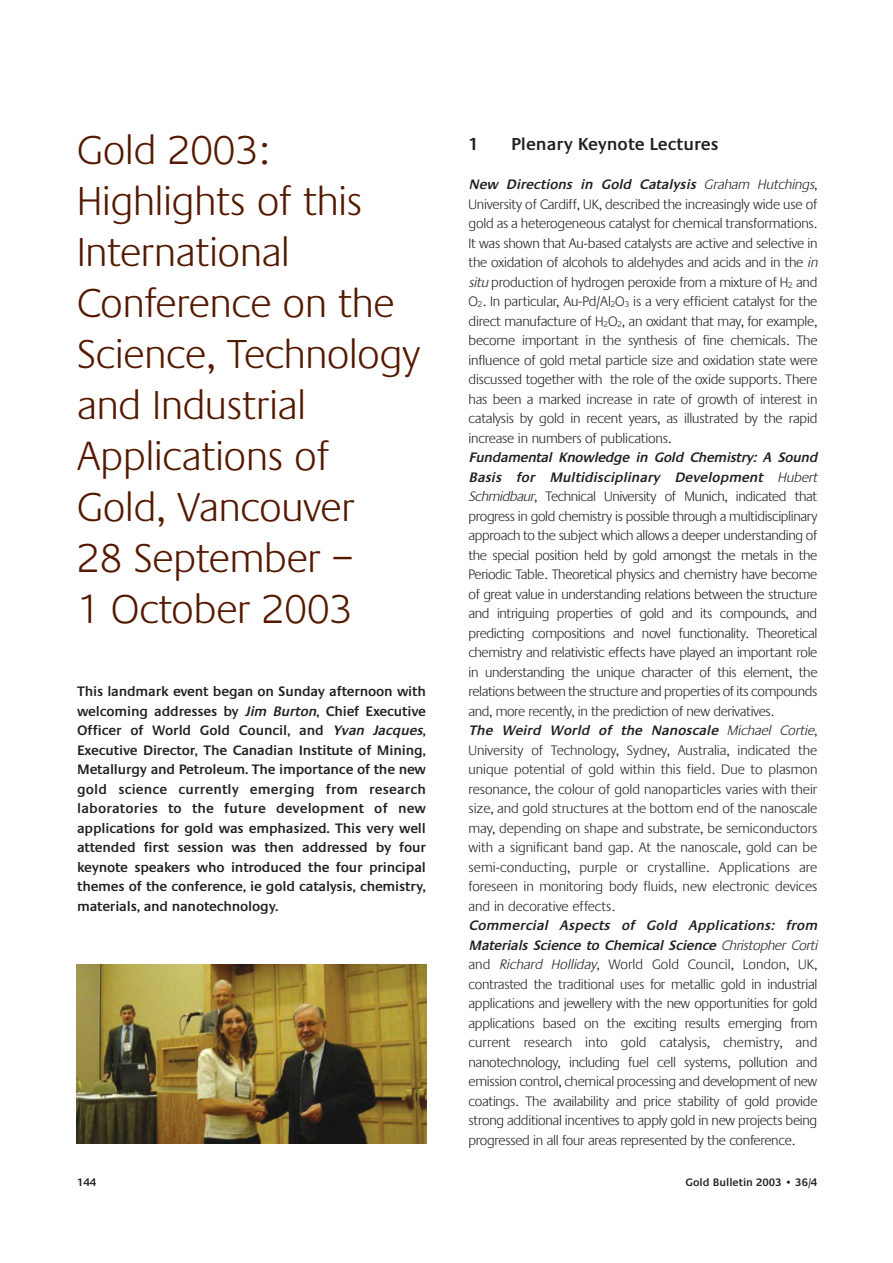
<style>
.page{position:relative;width:893px;height:1263px;background:#fff}
.page>*{position:absolute;margin:0;border:0;box-sizing:border-box;transform-origin:0 0}
.t1{font:300 42px/51px "Praxis EF";color:#541900}
.t2{font:600 18px "Praxis EF";color:#231f20}
.t3{font:300 14.25px/19.5px "Praxis EF";letter-spacing:-.015em;color:#231f20}
.t4{font:600 14.25px/19.5px "Praxis EF";letter-spacing:-.01em;color:#231f20;text-align:justify}
.t5{font:600 11.25px "Praxis EF";color:#231f20}
.s1{font-style:italic}
.s2{font-weight:600;font-style:italic}
.s3{font-size:8.55px}
</style>
<div class="page">
<img style="left:77px;top:965px;width:350px;height:178px">
<h1 class="t1" style="left:77px;top:128px;width:344px">Gold 2003:<br>Highlights of this<br>International<br>Conference on the<br>Science, Technology and Industrial<br>Applications of<br>Gold, Vancouver<br>28 September –<br>1 October 2003</h1>
<p class="t4" style="left:77px;top:682px;width:350px">This landmark event began on Sunday afternoon with welcoming addresses by <span class="s1">Jim Burton</span>, Chief Executive Officer of World Gold Council, and <span class="s1">Yvan Jacques</span>, Executive Director, The Canadian Institute of Mining, Metallurgy and Petroleum. The importance of the new gold science currently emerging from research laboratories to the future development of new applications for gold was emphasized. This very well attended first session was then addressed by four keynote speakers who introduced the four principal themes of the conference, ie gold catalysis, chemistry, materials, and nanotechnology.</p>
<p class="t2" style="left:468px;top:137px;width:12px">1</p>
<p class="t2" style="left:511px;top:137px;width:209px">Plenary Keynote Lectures</p>
<p class="t3" style="left:468px;top:176px;width:353px"><span class="s2">New Directions in Gold Catalysis</span> <span class="s1">Graham Hutchings</span>, University of Cardiff, UK, described the increasingly wide use of gold as a heterogeneous catalyst for chemical transformations.<br>It was shown that Au-based catalysts are active and selective in the oxidation of alcohols to aldehydes and acids and in the <span class="s1">in situ</span>production of hydrogen peroxide from a mixture of H<span class="s3">2</span> and O<span class="s3">2</span>. In particular, Au-Pd/Al<span class="s3">2</span>O<span class="s3">3</span> is a very efficient catalyst for the direct manufacture of H<span class="s3">2</span>O<span class="s3">2</span>, an oxidant that may, for example, become important in the synthesis of fine chemicals. The influence of gold metal particle size and oxidation state were discussed together with the role of the oxide supports. There has been a marked increase in rate of growth of interest in catalysis by gold in recent years, as illustrated by the rapid increase in numbers of publications.</p>
<p class="t3" style="left:468px;top:449px;width:353px"><span class="s2">Fundamental Knowledge in Gold Chemistry: A Sound Basis for Multidisciplinary Development</span> <span class="s1">Hubert Schmidbaur</span>, Technical University of Munich, indicated that progress in gold chemistry is possible through a multidisciplinary approach to the subject which allows a deeper understanding of the special position held by gold amongst the metals in the Periodic Table. Theoretical physics and chemistry have become of great value in understanding relations between the structure and intriguing properties of gold and its compounds, and predicting compositions and novel functionality. Theoretical chemistry and relativistic effects have played an important role in understanding the unique character of this element, the relations between the structure and properties of its compounds and, more recently, in the prediction of new derivatives.<br><span class="s2">The Weird World of the Nanoscale</span> <span class="s1">Michael Cortie</span>, University of Technology, Sydney, Australia, indicated the unique potential of gold within this field. Due to plasmon resonance, the colour of gold nanoparticles varies with their size, and gold structures at the bottom end of the nanoscale may, depending on shape and substrate, be semiconductors with a significant band gap. At the nanoscale, gold can be semi-conducting, purple or crystalline. Applications are foreseen in monitoring body fluids, new electronic devices and in decorative effects.</p>
<p class="t3" style="left:468px;top:917px;width:353px"><span class="s2">Commercial Aspects of Gold Applications: from Materials Science to Chemical Science</span> <span class="s1">Christopher Corti </span>and <span class="s1">Richard Holliday</span>, World Gold Council, London, UK, contrasted the traditional uses for metallic gold in industrial applications and jewellery with the new opportunities for gold applications based on the exciting results emerging from current research into gold catalysis, chemistry, and nanotechnology, including fuel cell systems, pollution and emission control, chemical processing and development of new coatings. The availability and price stability of gold provide strong additional incentives to apply gold in new projects being progressed in all four areas represented by the conference.</p>
<p class="t5" style="left:77px;top:1178px;width:21px">144</p>
<p class="t5" style="left:685px;top:1178px;width:133px">Gold Bulletin 2003 • 36/4</p>
</div>
